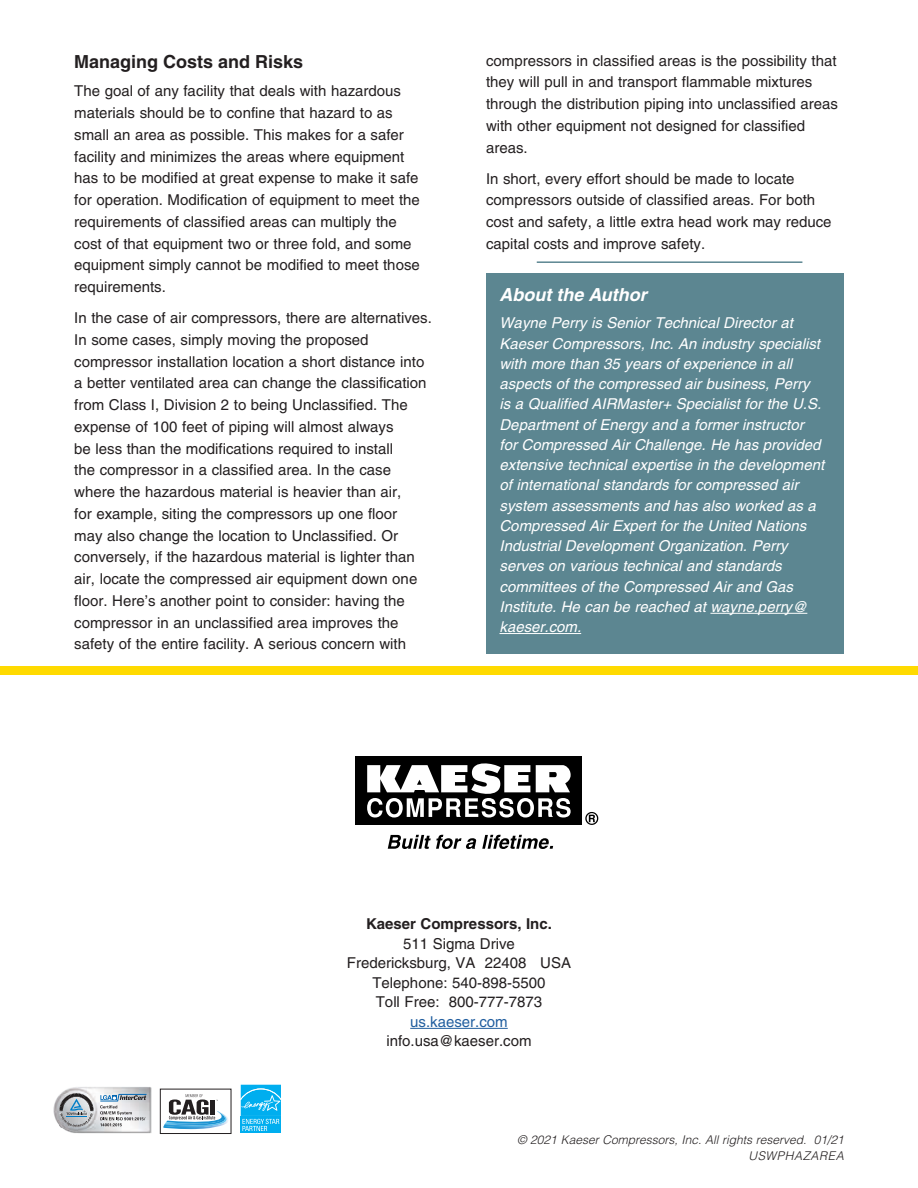
<style>
.page{position:relative;width:918px;height:1188px;background:#fff}
.page>*{position:absolute;margin:0;border:0;box-sizing:border-box;transform-origin:0 0}
.t1{font:700 18px "Helvetica";color:#231f20}
.t2{font:italic 700 18px "Helvetica";color:#fff}
.t3{font:15px/21.8px "Helvetica";color:#231f20}
.t4{font:italic 15px/20.2px "Helvetica";color:#fff}
.t5{font:700 15px "Helvetica";color:#231f20}
.t6{font:15px "Helvetica";color:#215e9f}
.t7{font:italic 300 12px/16.5px "Helvetica";color:#231f20;text-align:right}
</style>
<div class="page">
<hr style="left:410px;top:1028px;width:98px;height:1px;background:#215e9f">
<div style="left:0;top:666px;width:918px;height:9px;background:#ffda00"></div>
<svg style="left:388px;top:835px;width:165px;height:14px"></svg>
<div style="left:355px;top:756px;width:226px;height:69px;background:#000"></div>
<svg style="left:585px;top:812px;width:13px;height:13px"></svg>
<svg style="left:367px;top:763px;width:204px;height:55px"></svg>
<div style="left:160px;top:1089px;width:72px;height:45px;border:1px solid #231f20"></div>
<svg style="left:163px;top:1084px;width:118px;height:50px"></svg>
<img style="left:53px;top:1087px;width:99px;height:46px">
<img style="left:60px;top:1113px;width:34px;height:15px">
<img style="left:93px;top:1093px;width:1px;height:18px">
<img style="left:59px;top:1093px;width:34px;height:18px">
<svg style="left:60px;top:1094px;width:33px;height:33px"></svg>
<svg style="left:100px;top:1094px;width:46px;height:33px"></svg>
<div style="left:486px;top:274px;width:358px;height:380px;background:#5c8691"></div>
<hr style="left:710px;top:613px;width:97px;height:1px;background:#fff">
<hr style="left:500px;top:633px;width:81px;height:1px;background:#fff">
<hr style="left:537px;top:261px;width:265px;height:2px;background:#5c8691">
<p class="t1" style="left:74px;top:51px;width:230px">Managing Costs and Risks</p>
<p class="t3" style="left:74px;top:80px;width:347px">The goal of any facility that deals with hazardous materials should be to confine that hazard to as small an area as possible. This makes for a safer facility and minimizes the areas where equipment has to be modified at great expense to make it safe for operation. Modification of equipment to meet the requirements of classified areas can multiply the cost of that equipment two or three fold, and some equipment simply cannot be modified to meet those requirements.</p>
<p class="t3" style="left:74px;top:307px;width:359px">In the case of air compressors, there are alternatives.<br>In some cases, simply moving the proposed compressor installation location a short distance into a better ventilated area can change the classification from Class I, Division 2 to being Unclassified. The expense of 100 feet of piping will almost always<br>be less than the modifications required to install<br>the compressor in a classified area. In the case where the hazardous material is heavier than air,<br>for example, siting the compressors up one floor<br>may also change the location to Unclassified. Or conversely, if the hazardous material is lighter than air, locate the compressed air equipment down one floor. Here’s another point to consider: having the compressor in an unclassified area improves the safety of the entire facility. A serious concern with</p>
<p class="t3" style="left:486px;top:49px;width:353px">compressors in classified areas is the possibility that they will pull in and transport flammable mixtures through the distribution piping into unclassified areas with other equipment not designed for classified areas.</p>
<p class="t3" style="left:486px;top:167px;width:347px">In short, every effort should be made to locate compressors outside of classified areas. For both cost and safety, a little extra head work may reduce capital costs and improve safety.</p>
<p class="t2" style="left:500px;top:284px;width:149px">About the Author</p>
<p class="t4" style="left:500px;top:313px;width:326px">Wayne Perry is Senior Technical Director at Kaeser Compressors, Inc. An industry specialist with more than 35 years of experience in all aspects of the compressed air business, Perry<br>is a Qualified AIRMaster+ Specialist for the U.S.<br>Department of Energy and a former instructor for Compressed Air Challenge. He has provided extensive technical expertise in the development of international standards for compressed air system assessments and has also worked as a Compressed Air Expert for the United Nations Industrial Development Organization. Perry serves on various technical and standards committees of the Compressed Air and Gas Institute. He can be reached at wayne.perry@ kaeser.com.</p>
<p class="t5" style="left:366px;top:915px;width:187px">Kaeser Compressors, Inc.</p>
<p class="t3" style="left:347px;top:934px;width:226px;line-height:19.5px;text-align:center">511 Sigma Drive<br>Fredericksburg, VA 22408 USA<br>Telephone: 540-898-5500<br>Toll Free: 800-777-7873</p>
<p class="t6" style="left:410px;top:1013px;width:99px">us.kaeser.com</p>
<p class="t3" style="left:386px;top:1030px;width:147px">info.usa@kaeser.com</p>
<p class="t7" style="left:517px;top:1131px;width:328px">© 2021 Kaeser Compressors, Inc. All rights reserved. 01/21<br>USWPHAZAREA</p>
</div>
